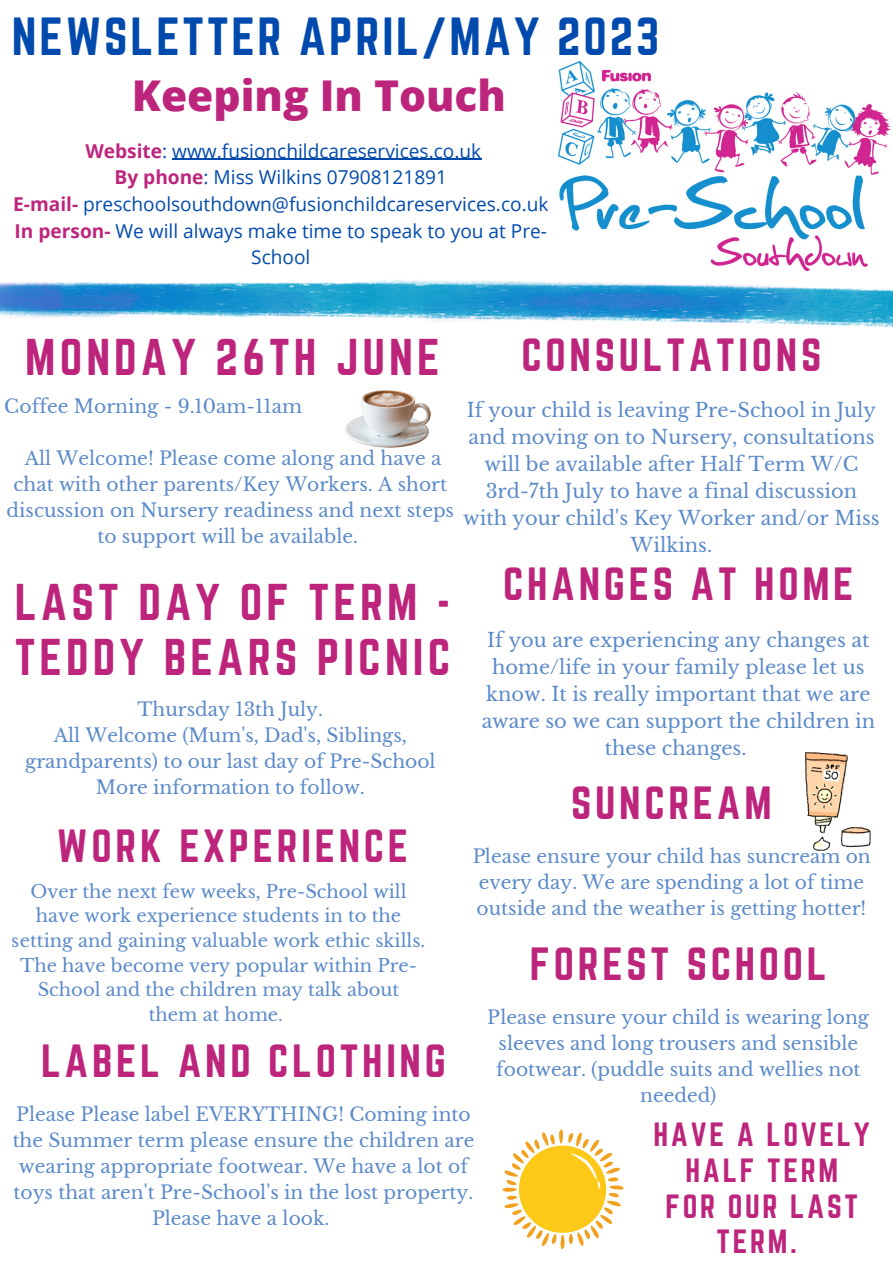
<style>
.page{position:relative;width:893px;height:1264px;background:#fff}
.page>*{position:absolute;margin:0;border:0;box-sizing:border-box;transform-origin:0 0}
.t1{font:46.95px "Norwester";letter-spacing:.06em;color:#004aad}
.t2{font:45.15px/55.1px "Norwester";letter-spacing:.09em;color:#bd257c}
.t3{font:800 42.45px "Open Sans";color:#bd257c}
.t4{font:40.65px "Norwester";letter-spacing:.09em;color:#bd257c}
.t5{font:29.4px/35.5px "Norwester";letter-spacing:.09em;color:#bd257c;text-align:center}
.t6{font:19.35px/27px "Libre Baskerville";color:#004aad;text-align:center}
.t7{font:19.05px/26.5px "Open Sans";color:#004aad;text-align:center}
.t8{font:18.6px/25.8px "Libre Baskerville";color:#004aad;text-align:center}
.t9{font:18px/24.8px "Libre Baskerville";color:#004aad;text-align:center}
.s1{font-weight:700;color:#bd257c}
</style>
<div class="page">
<hr style="left:172px;top:159px;width:309px;height:1px;background:#004aad">
<img style="left:0;top:280px;width:892px;height:47px">
<img style="left:558px;top:61px;width:333px;height:211px">
<svg style="left:502px;top:1129px;width:122px;height:120px"></svg>
<img style="left:805px;top:752px;width:65px;height:98px">
<img style="left:346px;top:390px;width:84px;height:57px">
<p class="t1" style="left:12px;top:8px;width:649px">NEWSLETTER APRIL/MAY 2023</p>
<p class="t3" style="left:132px;top:66px;width:375px">Keeping In Touch</p>
<p class="t7" style="left:85px;top:137px;width:397px"><span class="s1">Website</span>: www.fusionchildcareservices.co.uk</p>
<p class="t7" style="left:115px;top:164px;width:334px"><span class="s1">By phone</span>: Miss Wilkins 07908121891</p>
<p class="t7" style="left:13px;top:190px;width:537px"><span class="s1">E-mail-</span> preschoolsouthdown@fusionchildcareservices.co.uk</p>
<p class="t7" style="left:15px;top:217px;width:534px"><span class="s1">In person-</span> We will always make time to speak to you at Pre-<br>School</p>
<p class="t2" style="left:25px;top:329px;width:416px">MONDAY 26TH JUNE</p>
<p class="t8" style="left:5px;top:394px;width:299px">Coffee Morning - 9.10am-11am</p>
<p class="t8" style="left:7px;top:446px;width:449px">All Welcome! Please come along and have a chat with other parents/Key Workers. A short discussion on Nursery readiness and next steps to support will be available.</p>
<p class="t4" style="left:521px;top:330px;width:301px">CONSULTATIONS</p>
<p class="t6" style="left:463px;top:397px;width:418px">If your child is leaving Pre-School in July and moving on to Nursery, consultations will be available after Half Term W/C 3rd-7th July to have a final discussion with your child's Key Worker and/or Miss Wilkins.</p>
<p class="t4" style="left:503px;top:559px;width:352px">CHANGES AT HOME</p>
<p class="t6" style="left:481px;top:626px;width:395px">If you are experiencing any changes at home/life in your family please let us know. It is really important that we are aware so we can support the children in these changes.</p>
<p class="t2" style="left:15px;top:574px;width:437px">LAST DAY OF TERM -<br>TEDDY BEARS PICNIC</p>
<p class="t8" style="left:25px;top:696px;width:412px">Thursday 13th July.<br>All Welcome (Mum's, Dad's, Siblings, grandparents) to our last day of Pre-School<br>More information to follow.</p>
<p class="t4" style="left:571px;top:777px;width:202px">SUNCREAM</p>
<p class="t8" style="left:472px;top:843px;width:400px;text-align:left">Please ensure your child has suncream on every day. We are spending a lot of time outside and the weather is getting hotter!</p>
<p class="t4" style="left:57px;top:821px;width:353px">WORK EXPERIENCE</p>
<p class="t9" style="left:12px;top:878px;width:415px">Over the next few weeks, Pre-School will have work experience students in to the setting and gaining valuable work ethic skills.<br>The have become very popular within Pre-School and the children may talk about them at home.</p>
<p class="t4" style="left:530px;top:938px;width:298px">FOREST SCHOOL</p>
<p class="t8" style="left:487px;top:1004px;width:383px">Please ensure your child is wearing long sleeves and long trousers and sensible footwear. (puddle suits and wellies not needed)</p>
<p class="t4" style="left:41px;top:1035px;width:406px">LABEL AND CLOTHING</p>
<p class="t8" style="left:12px;top:1101px;width:463px">Please Please label EVERYTHING! Coming into the Summer term please ensure the children are wearing appropriate footwear. We have a lot of toys that aren't Pre-School's in the lost property.<br>Please have a look.</p>
<p class="t5" style="left:653px;top:1116px;width:218px">HAVE A LOVELY<br>HALF TERM</p>
<p class="t5" style="left:665px;top:1187px;width:194px">FOR OUR LAST<br>TERM.</p>
</div>
